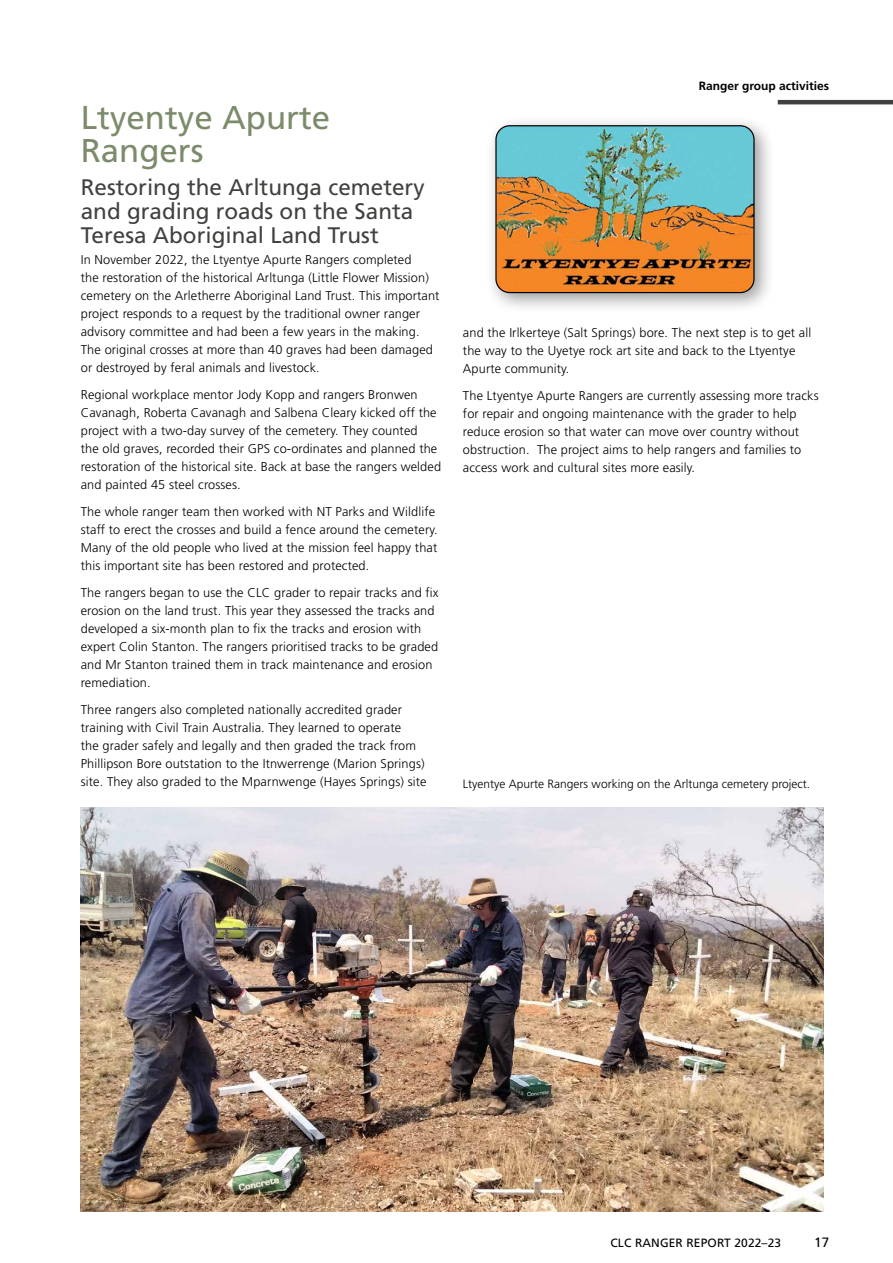
<style>
.page{position:relative;width:893px;height:1263px;background:#fff}
.page>*{position:absolute;margin:0;border:0;box-sizing:border-box;transform-origin:0 0}
.HEADING_1_-_Output{font:33px/33px "Frutiger";color:#7b8b6b}
.HEADING_2{font:22.5px/24px "Frutiger";color:#41423f}
.t1{font:13.5px "Frutiger";color:#000}
.BODY_TEXT{font:300 12.75px/18px "Frutiger";letter-spacing:.01em;color:#000}
.t2{font:300 12px "Frutiger LT Std";color:#000}
.t3{font:12px "Frutiger";letter-spacing:.01em;color:#000}
.TAB{font:700 12px "Frutiger";color:#000}
</style>
<div class="page">
<hr style="left:778px;top:100px;width:115px;height:4px;background:#41423f">
<div style="left:485px;top:115px;width:291px;height:200px;background:#000;opacity:.4"></div>
<img style="left:496px;top:126px;width:258px;height:167px">
<div style="left:495px;top:125px;width:260px;height:168px;border:1px solid #000;border-radius:14px"></div>
<img style="left:81px;top:808px;width:743px;height:404px">
<p class="HEADING_1_-_Output" style="left:81px;top:101px;width:251px">Ltyentye Apurte<br>Rangers</p>
<p class="HEADING_2" style="left:81px;top:175px;width:345px">Restoring the Arltunga cemetery and grading roads on the Santa<br>Teresa Aboriginal Land Trust</p>
<p class="BODY_TEXT" style="left:81px;top:251px;width:360px">In November 2022, the Ltyentye Apurte Rangers completed<br>the restoration of the historical Arltunga (Little Flower Mission) cemetery on the Arletherre Aboriginal Land Trust. This important project responds to a request by the traditional owner ranger advisory committee and had been a few years in the making.<br>The original crosses at more than 40 graves had been damaged or destroyed by feral animals and livestock.</p>
<p class="BODY_TEXT" style="left:81px;top:386px;width:362px">Regional workplace mentor Jody Kopp and rangers Bronwen Cavanagh, Roberta Cavanagh and Salbena Cleary kicked off the project with a two-day survey of the cemetery. They counted<br>the old graves, recorded their GPS co-ordinates and planned the restoration of the historical site. Back at base the rangers welded and painted 45 steel crosses.</p>
<p class="BODY_TEXT" style="left:81px;top:503px;width:358px">The whole ranger team then worked with NT Parks and Wildlife staff to erect the crosses and build a fence around the cemetery.<br>Many of the old people who lived at the mission feel happy that this important site has been restored and protected.</p>
<p class="BODY_TEXT" style="left:81px;top:584px;width:359px">The rangers began to use the CLC grader to repair tracks and fix erosion on the land trust. This year they assessed the tracks and developed a six-month plan to fix the tracks and erosion with expert Colin Stanton. The rangers prioritised tracks to be graded and Mr Stanton trained them in track maintenance and erosion remediation.</p>
<p class="BODY_TEXT" style="left:81px;top:701px;width:347px">Three rangers also completed nationally accredited grader training with Civil Train Australia. They learned to operate<br>the grader safely and legally and then graded the track from Phillipson Bore outstation to the Itnwerrenge (Marion Springs) site. They also graded to the Mparnwenge (Hayes Springs) site</p>
<p class="TAB" style="left:699px;top:79px;width:132px">Ranger group activities</p>
<p class="BODY_TEXT" style="left:463px;top:323px;width:350px">and the Irlkerteye (Salt Springs) bore. The next step is to get all the way to the Uyetye rock art site and back to the Ltyentye<br>Apurte community.</p>
<p class="BODY_TEXT" style="left:463px;top:386px;width:357px">The Ltyentye Apurte Rangers are currently assessing more tracks for repair and ongoing maintenance with the grader to help reduce erosion so that water can move over country without obstruction. The project aims to help rangers and families to access work and cultural sites more easily.</p>
<p class="t2" style="left:463px;top:777px;width:349px">Ltyentye Apurte Rangers working on the Arltunga cemetery project.</p>
<p class="t3" style="left:610px;top:1235px;width:172px">CLC RANGER REPORT 2022–23</p>
<p class="t1" style="left:814px;top:1234px;width:17px">17</p>
</div>
